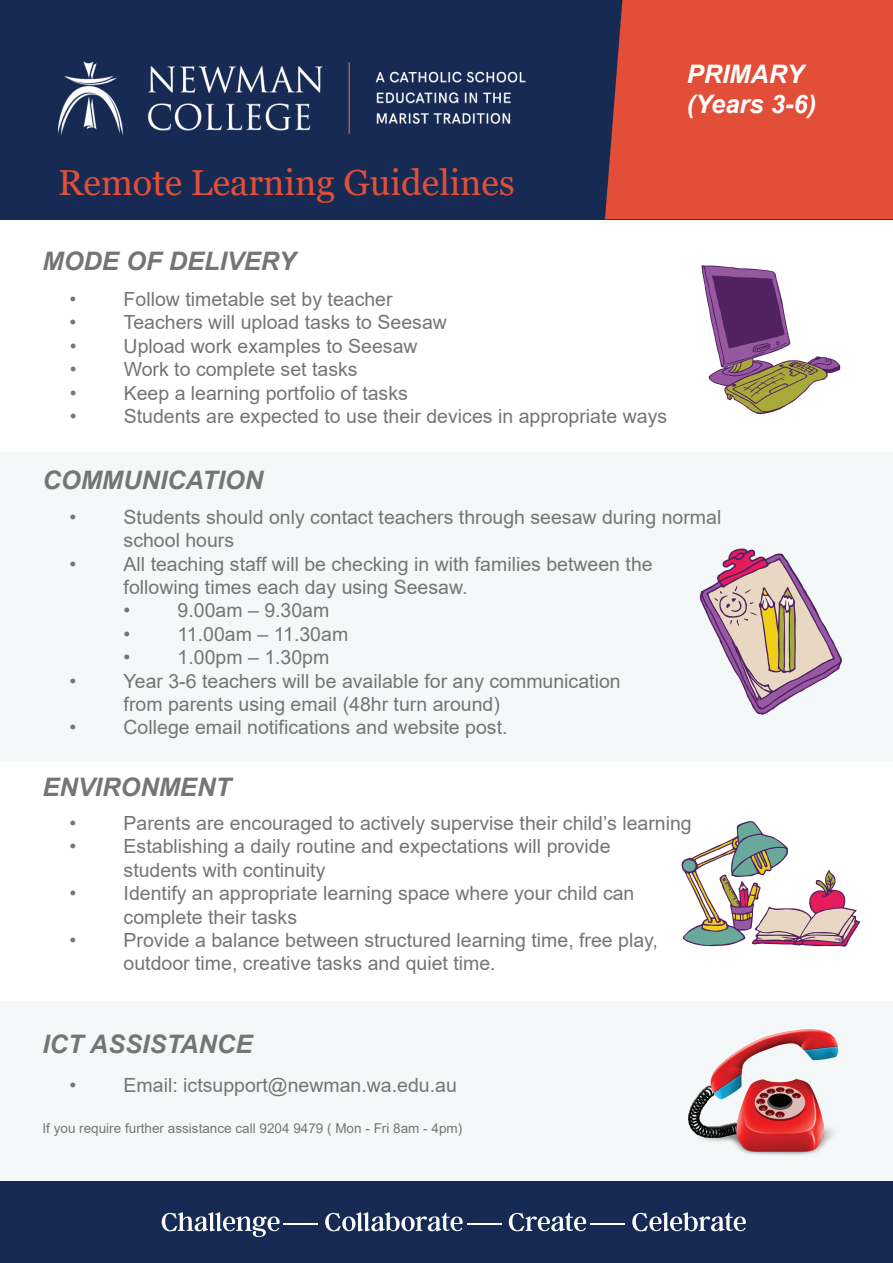
<style>
.page{position:relative;width:893px;height:1263px;background:#fff}
.page>*{position:absolute;margin:0;border:0;box-sizing:border-box;transform-origin:0 0}
.t1{font:36.15px "Georgia";color:#e24e38}
.t2{font:italic 700 25.5px "Arial";color:#767575}
.t3{font:italic 700 25.5px/30.6px "Arial";color:#fff}
.t4{font:19.5px/23.4px "Arial";color:#767575}
.t5{font:13.5px "Arial";color:#767575}
</style>
<div class="page">
<div style="left:0;top:1001px;width:893px;height:221px;background:#f5f8f8"></div>
<div style="left:0;top:452px;width:893px;height:310px;background:#f5f8f8"></div>
<div style="left:0;top:1181px;width:893px;height:82px;background:#162a53"></div>
<div style="left:0;top:0;width:893px;height:219px;background:#162a53"></div>
<div style="left:605px;top:0;width:288px;height:219px;background:#e24e38"></div>
<svg style="left:162px;top:1212px;width:118px;height:25px"></svg>
<hr style="left:283px;top:1223px;width:35px;height:2px;background:#fff">
<svg style="left:325px;top:1212px;width:138px;height:19px"></svg>
<hr style="left:467px;top:1223px;width:35px;height:2px;background:#fff">
<svg style="left:509px;top:1213px;width:77px;height:18px"></svg>
<hr style="left:590px;top:1223px;width:35px;height:2px;background:#fff">
<svg style="left:632px;top:1212px;width:114px;height:19px"></svg>
<svg style="left:681px;top:821px;width:179px;height:126px"></svg>
<svg style="left:701px;top:265px;width:140px;height:149px"></svg>
<svg style="left:700px;top:548px;width:142px;height:167px"></svg>
<img style="left:58px;top:62px;width:468px;height:72px">
<img style="left:688px;top:1029px;width:150px;height:126px">
<h1 class="t1" style="left:58px;top:160px;width:458px">Remote Learning Guidelines</h1>
<h2 class="t2" style="left:42px;top:244px;width:255px">MODE OF DELIVERY</h2>
<p class="t4" style="left:70px;top:287px;width:8px">•</p>
<p class="t4" style="left:124px;top:287px;width:271px">Follow timetable set by teacher</p>
<p class="t4" style="left:70px;top:311px;width:8px">•</p>
<p class="t4" style="left:124px;top:311px;width:325px">Teachers will upload tasks to Seesaw</p>
<p class="t4" style="left:70px;top:334px;width:8px">•</p>
<p class="t4" style="left:124px;top:334px;width:295px">Upload work examples to Seesaw</p>
<p class="t4" style="left:70px;top:357px;width:8px">•</p>
<p class="t4" style="left:124px;top:357px;width:236px">Work to complete set tasks</p>
<p class="t4" style="left:70px;top:381px;width:8px">•</p>
<p class="t4" style="left:124px;top:381px;width:286px">Keep a learning portfolio of tasks</p>
<p class="t4" style="left:70px;top:404px;width:8px">•</p>
<p class="t4" style="left:124px;top:404px;width:545px">Students are expected to use their devices in appropriate ways</p>
<h2 class="t3" style="left:687px;top:59px;width:131px">PRIMARY (Years 3-6)</h2>
<h2 class="t2" style="left:42px;top:463px;width:222px">COMMUNICATION</h2>
<p class="t4" style="left:70px;top:505px;width:8px">•</p>
<p class="t4" style="left:124px;top:505px;width:599px">Students should only contact teachers through seesaw during normal school hours</p>
<p class="t4" style="left:70px;top:552px;width:8px">•</p>
<p class="t4" style="left:124px;top:552px;width:531px">All teaching staff will be checking in with families between the following times each day using Seesaw.<br>•</p>
<p class="t4" style="left:178px;top:599px;width:153px">9.00am – 9.30am</p>
<p class="t4" style="left:124px;top:622px;width:8px">•</p>
<p class="t4" style="left:178px;top:622px;width:172px">11.00am – 11.30am</p>
<p class="t4" style="left:124px;top:645px;width:8px">•</p>
<p class="t4" style="left:178px;top:645px;width:153px">1.00pm – 1.30pm</p>
<p class="t4" style="left:70px;top:669px;width:8px">•</p>
<p class="t4" style="left:124px;top:669px;width:499px">Year 3-6 teachers will be available for any communication from parents using email (48hr turn around)</p>
<p class="t4" style="left:70px;top:716px;width:8px">•</p>
<p class="t4" style="left:124px;top:716px;width:385px">College email notifications and website post.</p>
<h2 class="t2" style="left:42px;top:770px;width:190px">ENVIRONMENT</h2>
<p class="t4" style="left:70px;top:811px;width:8px">•</p>
<p class="t4" style="left:124px;top:811px;width:570px">Parents are encouraged to actively supervise their child’s learning</p>
<p class="t4" style="left:70px;top:835px;width:8px">•</p>
<p class="t4" style="left:124px;top:835px;width:489px">Establishing a daily routine and expectations will provide students with continuity</p>
<p class="t4" style="left:70px;top:881px;width:8px">•</p>
<p class="t4" style="left:124px;top:881px;width:512px">Identify an appropriate learning space where your child can complete their tasks</p>
<p class="t4" style="left:70px;top:928px;width:8px">•</p>
<p class="t4" style="left:124px;top:928px;width:536px">Provide a balance between structured learning time, free play, outdoor time, creative tasks and quiet time.</p>
<h2 class="t2" style="left:42px;top:1027px;width:211px">ICT ASSISTANCE</h2>
<p class="t4" style="left:70px;top:1073px;width:8px">•</p>
<p class="t4" style="left:124px;top:1073px;width:335px">Email: ictsupport@newman.wa.edu.au</p>
<p class="t5" style="left:42px;top:1119px;width:421px">If you require further assistance call 9204 9479 ( Mon - Fri 8am - 4pm)</p>
</div>
